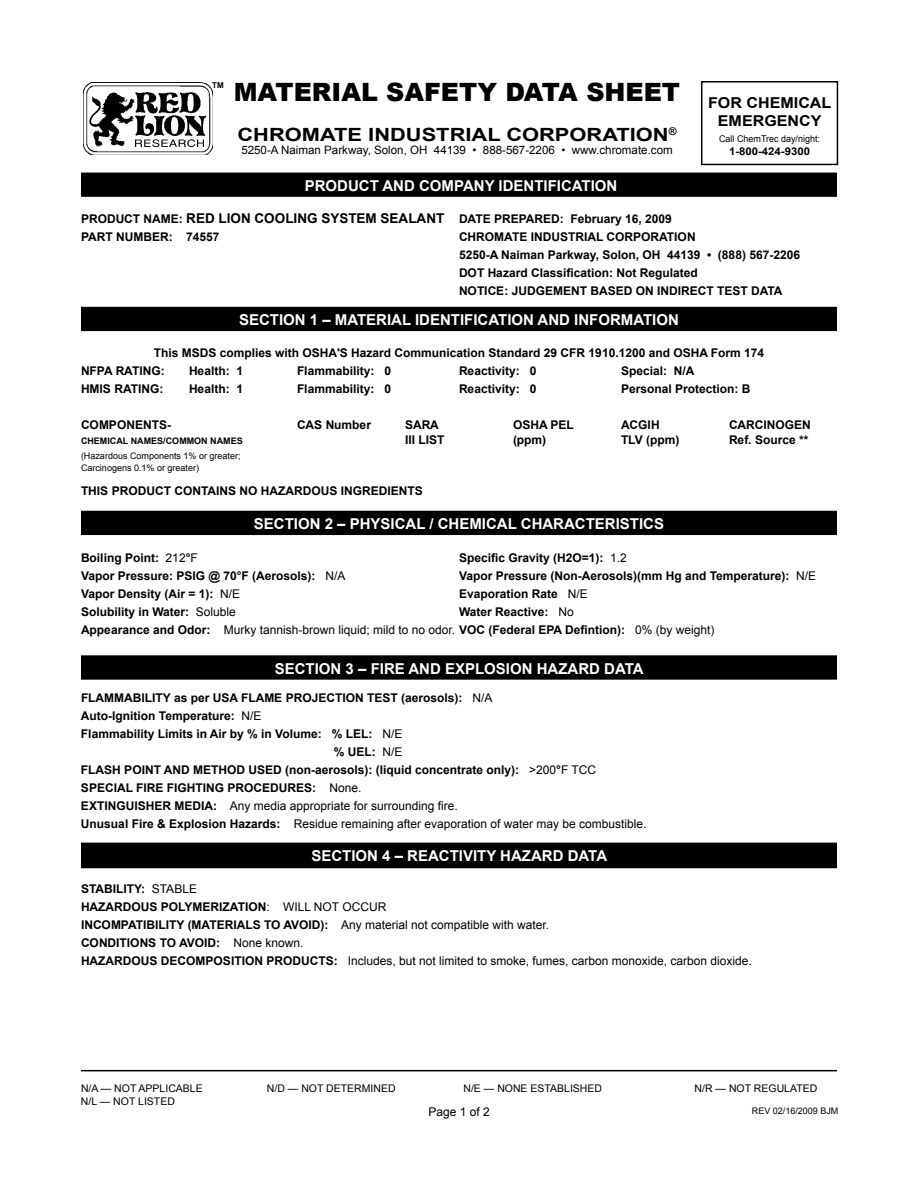
<style>
.page{position:relative;width:918px;height:1188px;background:#fff}
.page>*{position:absolute;margin:0;border:0;box-sizing:border-box;transform-origin:0 0}
.t1{font:900 25.2px "Arial";color:#000}
.t2{font:700 18.15px "Arial";color:#000;scale:1.2 1}
.t3{font:700 15px "Arial";color:#fff}
.t4{font:700 15px/18px "Arial";color:#000;text-align:center;scale:1.07 1}
.t5{font:700 13.5px "Arial";color:#000}
.t6{font:700 12px/18px "Arial";color:#000}
.t7{font:12px "Arial";color:#000}
.t8{font:11.55px "Arial";color:#000}
.t9{font:700 10.65px "Arial";color:#000;scale:1.07 1}
.t10{font:10.5px "Arial";color:#000}
.t11{font:9.3px "Arial";color:#000}
.t12{font:9px/12px "Arial";color:#000}
.t13{font:700 9px "Arial";color:#000}
.t14{font:700 8.1px "Arial";color:#000}
.s1{font-size:12px}
.s2{font-weight:400}
.s3{font-weight:700}
</style>
<div class="page">
<hr style="left:81px;top:1070px;width:756px;height:1px;background:#000">
<div style="left:82px;top:173px;width:754px;height:23px;background:#000"></div>
<div style="left:81px;top:173px;width:756px;height:24px;border:2px solid #000"></div>
<div style="left:82px;top:308px;width:754px;height:22px;background:#000"></div>
<div style="left:81px;top:307px;width:756px;height:24px;border:2px solid #000"></div>
<div style="left:82px;top:512px;width:754px;height:22px;background:#000"></div>
<div style="left:81px;top:511px;width:756px;height:24px;border:2px solid #000"></div>
<div style="left:82px;top:656px;width:754px;height:23px;background:#000"></div>
<div style="left:81px;top:655px;width:756px;height:25px;border:2px solid #000"></div>
<img style="left:83px;top:83px;width:130px;height:72px">
<div style="left:701px;top:81px;width:137px;height:84px;border:2px solid #000"></div>
<svg style="left:135px;top:139px;width:69px;height:8px"></svg>
<div style="left:82px;top:843px;width:754px;height:24px;background:#000"></div>
<div style="left:81px;top:843px;width:756px;height:25px;border:2px solid #000"></div>
<p class="t14" style="left:212px;top:80px;width:13px">TM</p>
<h1 class="t1" style="left:234px;top:73px;width:448px">MATERIAL SAFETY DATA SHEET</h1>
<h2 class="t2" style="left:238px;top:122px;width:367px">CHROMATE INDUSTRIAL CORPORATION<sup>®</sup></h2>
<p class="t8" style="left:241px;top:143px;width:433px">5250-A Naiman Parkway, Solon, OH 44139 • 888-567-2206 • www.chromate.com</p>
<p class="t3" style="left:305px;top:176px;width:314px">PRODUCT AND COMPANY IDENTIFICATION</p>
<p class="t4" style="left:708px;top:94px;width:117px">FOR CHEMICAL<br>EMERGENCY</p>
<p class="t11" style="left:719px;top:133px;width:102px">Call ChemTrec day/night:</p>
<p class="t9" style="left:729px;top:144px;width:77px">1-800-424-9300</p>
<p class="t5" style="left:81px;top:210px;width:365px"><span class="s1">PRODUCT NAME:</span> RED LION COOLING SYSTEM SEALANT</p>
<p class="t6" style="left:81px;top:228px;width:140px">PART NUMBER: 74557</p>
<p class="t6" style="left:459px;top:210px;width:343px">DATE PREPARED: February 16, 2009<br>CHROMATE INDUSTRIAL CORPORATION<br>5250-A Naiman Parkway, Solon, OH 44139 • (888) 567-2206<br>DOT Hazard Classification: Not Regulated<br>NOTICE: JUDGEMENT BASED ON INDIRECT TEST DATA</p>
<p class="t3" style="left:239px;top:310px;width:441px">SECTION 1 – MATERIAL IDENTIFICATION AND INFORMATION</p>
<p class="t6" style="left:154px;top:345px;width:612px">This MSDS complies with OSHA'S Hazard Communication Standard 29 CFR 1910.1200 and OSHA Form 174</p>
<p class="t6" style="left:81px;top:363px;width:52px">NFPA Rating</p>
<p class="t6" style="left:161px;top:363px;width:5px">:</p>
<p class="t6" style="left:189px;top:363px;width:56px">Health: 1</p>
<p class="t6" style="left:297px;top:363px;width:96px">Flammability: 0</p>
<p class="t6" style="left:459px;top:363px;width:79px">Reactivity: 0</p>
<p class="t6" style="left:621px;top:363px;width:75px">Special: N/A</p>
<p class="t6" style="left:81px;top:381px;width:51px">HMIS Rating</p>
<p class="t6" style="left:159px;top:381px;width:5px">:</p>
<p class="t6" style="left:189px;top:381px;width:56px">Health: 1</p>
<p class="t6" style="left:297px;top:381px;width:96px">Flammability: 0</p>
<p class="t6" style="left:459px;top:381px;width:79px">Reactivity: 0</p>
<p class="t6" style="left:621px;top:381px;width:131px">Personal Protection: B</p>
<p class="t6" style="left:81px;top:417px;width:91px">COMPONENTS-</p>
<p class="t6" style="left:297px;top:417px;width:76px">CAS Number</p>
<p class="t6" style="left:405px;top:417px;width:35px">SARA</p>
<p class="t6" style="left:513px;top:417px;width:62px">OSHA PEL</p>
<p class="t6" style="left:621px;top:417px;width:40px">ACGIH</p>
<p class="t6" style="left:729px;top:417px;width:18px">Carcinogen</p>
<p class="t13" style="left:81px;top:435px;width:163px">CHEMICAL NAMES/COMMON NAMES</p>
<p class="t6" style="left:405px;top:432px;width:41px">III LIST</p>
<p class="t6" style="left:513px;top:432px;width:35px">(ppm)</p>
<p class="t6" style="left:621px;top:432px;width:60px">TLV (ppm)</p>
<p class="t6" style="left:729px;top:432px;width:81px">Ref. Source **</p>
<p class="t12" style="left:81px;top:450px;width:161px">(Hazardous Components 1% or greater;<br>Carcinogens 0.1% or greater)</p>
<p class="t6" style="left:81px;top:483px;width:343px">THIS PRODUCT CONTAINS NO HAZARDOUS INGREDIENTS</p>
<p class="t3" style="left:254px;top:514px;width:412px">SECTION 2 – PHYSICAL / CHEMICAL CHARACTERISTICS</p>
<p class="t6" style="left:81px;top:549px;width:118px">Boiling Point: <span class="s2">212</span>°<span class="s2">F</span></p>
<p class="t6" style="left:459px;top:549px;width:169px">Specific Gravity (H2O=1): <span class="s2">1.2</span></p>
<p class="t6" style="left:81px;top:567px;width:266px">Vapor Pressure: PSIG @ 70°F (Aerosols): <span class="s2">N/A</span></p>
<p class="t6" style="left:459px;top:567px;width:359px">Vapor Pressure (Non-Aerosols)(mm Hg and Temperature): <span class="s2">N/E</span></p>
<p class="t6" style="left:81px;top:585px;width:161px">Vapor Density (Air = 1): <span class="s2">N/E</span></p>
<p class="t6" style="left:459px;top:585px;width:130px">Evaporation Rate <span class="s2">N/E</span></p>
<p class="t6" style="left:81px;top:603px;width:156px">Solubility in Water: <span class="s2">Soluble</span></p>
<p class="t6" style="left:81px;top:603px;width:635px;text-indent:378px">Water Reactive: <span class="s2">No<br></span>Appearance and Odor: <span class="s2">Murky tannish-brown liquid; mild to no odor.</span> VOC (Federal EPA Defintion): <span class="s2">0% (by weight)</span></p>
<p class="t3" style="left:275px;top:659px;width:370px">SECTION 3 – FIRE AND EXPLOSION HAZARD DATA</p>
<p class="t6" style="left:81px;top:689px;width:413px">FLAMMABILITY as per USA FLAME PROJECTION TEST (aerosols): <span class="s2">N/A</span></p>
<p class="t6" style="left:81px;top:707px;width:182px">Auto-Ignition Temperature: <span class="s2">N/E</span></p>
<p class="t6" style="left:81px;top:725px;width:323px">Flammability Limits in Air by % in Volume: % LEL: <span class="s2">N/E</span></p>
<p class="t6" style="left:334px;top:743px;width:70px">% UEL: <span class="s2">N/E</span></p>
<p class="t6" style="left:81px;top:761px;width:517px">FLASH POINT AND METHOD USED (non-aerosols): (liquid concentrate only): <span class="s2">&gt;200</span>°<span class="s2">F TCC</span></p>
<p class="t6" style="left:81px;top:779px;width:282px">SPECIAL FIRE FIGHTING PROCEDURES: <span class="s2">None.</span></p>
<p class="t7" style="left:81px;top:798px;width:378px"><span class="s3">EXTINGUISHER MEDIA:</span> Any media appropriate for surrounding fire.</p>
<p class="t7" style="left:81px;top:816px;width:567px"><span class="s3">Unusual Fire &amp; Explosion Hazards:</span> Residue remaining after evaporation of water may be combustible.</p>
<p class="t3" style="left:311px;top:846px;width:297px">SECTION 4 – REACTIVITY HAZARD DATA</p>
<p class="t6" style="left:81px;top:881px;width:307px">STABILITY: <span class="s2">STABLE<br></span>HAZARDOUS POLYMERIZATION<span class="s2">: WILL NOT OCCUR<br></span>Incompatibility</p>
<p class="t6" style="left:188px;top:917px;width:23px">(Materials</p>
<p class="t6" style="left:264px;top:917px;width:36px">to Avoid</p>
<p class="t7" style="left:321px;top:917px;width:230px"><span class="s3">):</span> Any material not compatible with water.</p>
<p class="t6" style="left:81px;top:935px;width:17px">Conditions</p>
<p class="t6" style="left:160px;top:935px;width:36px">to Avoid</p>
<p class="t7" style="left:216px;top:935px;width:89px"><span class="s3">:</span> None known.</p>
<p class="t6" style="left:81px;top:953px;width:19px">Hazardous</p>
<p class="t6" style="left:161px;top:953px;width:18px">Decomposition</p>
<p class="t6" style="left:266px;top:953px;width:18px">Products</p>
<p class="t7" style="left:334px;top:953px;width:420px"><span class="s3">:</span> Includes, but not limited to smoke, fumes, carbon monoxide, carbon dioxide.</p>
<p class="t10" style="left:81px;top:1082px;width:123px">N/A — NOT APPLICABLE</p>
<p class="t10" style="left:267px;top:1082px;width:130px">N/D — NOT DETERMINED</p>
<p class="t10" style="left:463px;top:1082px;width:140px">N/E — NONE ESTABLISHED</p>
<p class="t10" style="left:695px;top:1082px;width:124px">N/R — NOT REGULATED</p>
<p class="t10" style="left:81px;top:1094px;width:95px">N/L — NOT LISTED</p>
<p class="t12" style="left:752px;top:1105px;width:88px">REV 02/16/2009 BJM</p>
<p class="t7" style="left:428px;top:1104px;width:63px">Page 1 of 2</p>
</div>
